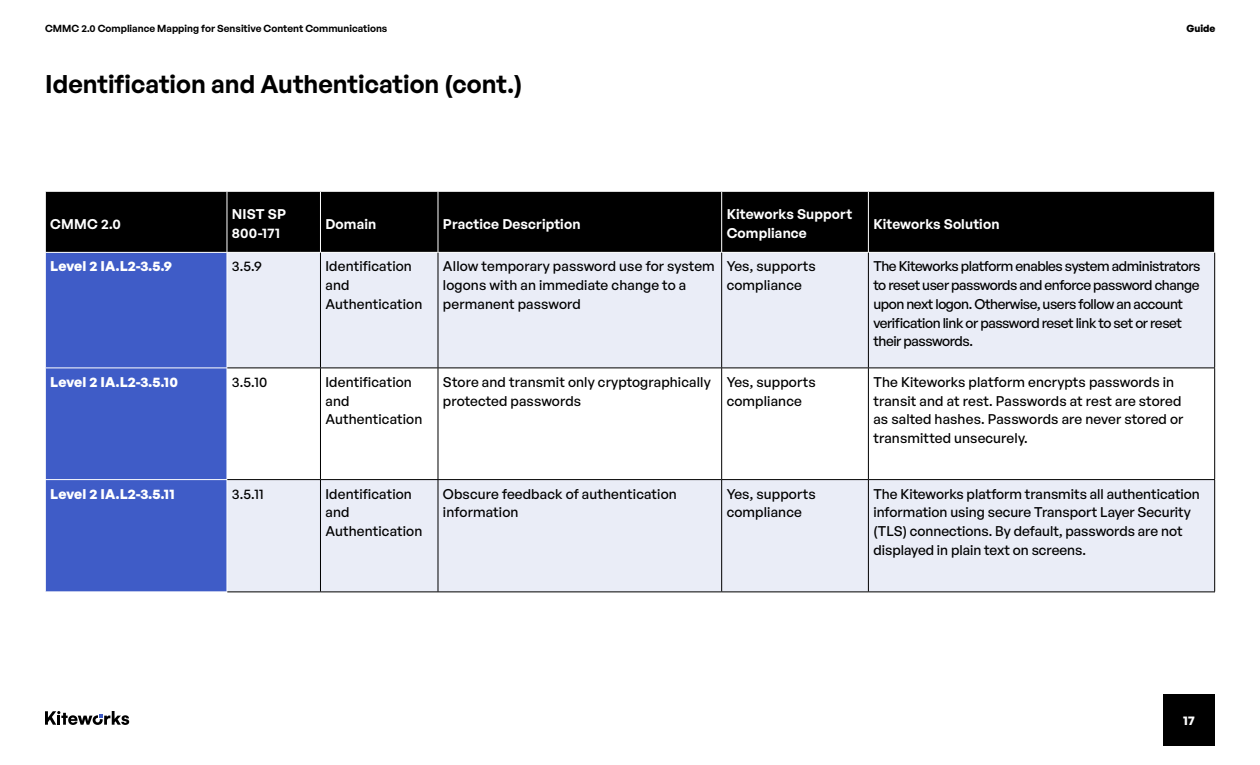
<style>
.page{position:relative;width:1260px;height:765px;background:#fff}
.page>*{position:absolute;margin:0;border:0;box-sizing:border-box;transform-origin:0 0}
.t1{font:600 25px "General Sans";color:#000}
.t2{font:500 13.75px/18.8px "General Sans";color:#000}
.t3{font:500 13.75px/18.8px "General Sans";letter-spacing:-.03em;color:#000}
.t4{font:600 13.75px/18.8px "General Sans";letter-spacing:.01em;color:#fff}
.t5{font:700 13.75px "General Sans";letter-spacing:.01em;color:#fff}
.t6{font:700 12.5px "General Sans";color:#fff}
.t7{font:600 10px "General Sans";color:#000}
.t8{font:700 10px "General Sans";color:#000}
</style>
<div class="page">
<div style="left:1163px;top:695px;width:52px;height:51px;background:#000"></div>
<svg style="left:45px;top:711px;width:84px;height:14px"></svg>
<div style="left:46px;top:192px;width:1168px;height:60px;background:#000"></div>
<div style="left:46px;top:253px;width:181px;height:339px;background:#3f5cc7"></div>
<svg style="left:228px;top:253px;width:986px;height:339px;fill:#eaedf7"></svg>
<hr style="left:227px;top:192px;width:1px;height:60px;background:#fff">
<hr style="left:320px;top:192px;width:1px;height:60px;background:#fff">
<hr style="left:438px;top:192px;width:1px;height:60px;background:#fff">
<hr style="left:721px;top:192px;width:1px;height:60px;background:#fff">
<hr style="left:868px;top:192px;width:1px;height:60px;background:#fff">
<hr style="left:45px;top:368px;width:182px;height:1px;background:#fff">
<hr style="left:45px;top:479px;width:182px;height:1px;background:#fff">
<hr style="left:320px;top:253px;width:1px;height:115px;background:#000">
<hr style="left:438px;top:253px;width:1px;height:115px;background:#000">
<hr style="left:721px;top:253px;width:1px;height:115px;background:#000">
<hr style="left:868px;top:253px;width:1px;height:115px;background:#000">
<hr style="left:1214px;top:253px;width:1px;height:115px;background:#000">
<hr style="left:227px;top:368px;width:93px;height:1px;background:#000">
<hr style="left:320px;top:368px;width:118px;height:1px;background:#000">
<hr style="left:320px;top:368px;width:1px;height:111px;background:#000">
<hr style="left:438px;top:368px;width:284px;height:1px;background:#000">
<hr style="left:438px;top:368px;width:1px;height:111px;background:#000">
<hr style="left:722px;top:368px;width:146px;height:1px;background:#000">
<hr style="left:721px;top:368px;width:1px;height:111px;background:#000">
<hr style="left:868px;top:368px;width:347px;height:1px;background:#000">
<hr style="left:868px;top:368px;width:1px;height:111px;background:#000">
<hr style="left:1214px;top:368px;width:1px;height:111px;background:#000">
<hr style="left:227px;top:479px;width:93px;height:1px;background:#000">
<hr style="left:320px;top:479px;width:118px;height:1px;background:#000">
<hr style="left:320px;top:480px;width:1px;height:112px;background:#000">
<hr style="left:438px;top:479px;width:284px;height:1px;background:#000">
<hr style="left:438px;top:480px;width:1px;height:112px;background:#000">
<hr style="left:722px;top:479px;width:146px;height:1px;background:#000">
<hr style="left:721px;top:480px;width:1px;height:112px;background:#000">
<hr style="left:868px;top:479px;width:347px;height:1px;background:#000">
<hr style="left:868px;top:480px;width:1px;height:112px;background:#000">
<hr style="left:1214px;top:480px;width:1px;height:112px;background:#000">
<hr style="left:227px;top:592px;width:93px;height:1px;background:#000">
<hr style="left:320px;top:592px;width:118px;height:1px;background:#000">
<hr style="left:438px;top:592px;width:284px;height:1px;background:#000">
<hr style="left:722px;top:592px;width:146px;height:1px;background:#000">
<hr style="left:868px;top:592px;width:347px;height:1px;background:#000">
<p class="t7" style="left:45px;top:22px;width:344px">CMMC 2.0 Compliance Mapping for Sensitive Content Communications</p>
<p class="t8" style="left:1186px;top:22px;width:31px">Guide</p>
<h1 class="t1" style="left:45px;top:68px;width:478px">Identification and Authentication (cont.)</h1>
<p class="t4" style="left:50px;top:214px;width:72px">CMMC 2.0</p>
<p class="t4" style="left:232px;top:205px;width:56px">NIST SP<br>800-171</p>
<p class="t4" style="left:325px;top:214px;width:52px">Domain</p>
<p class="t4" style="left:443px;top:214px;width:139px">Practice Description</p>
<p class="t4" style="left:727px;top:205px;width:127px">Kiteworks Support<br>Compliance</p>
<p class="t4" style="left:873px;top:214px;width:128px">Kiteworks Solution</p>
<p class="t5" style="left:50px;top:257px;width:123px">Level 2 IA.L2-3.5.9</p>
<p class="t2" style="left:232px;top:257px;width:31px">3.5.9</p>
<p class="t2" style="left:325px;top:257px;width:98px">Identification and<br>Authentication</p>
<p class="t2" style="left:443px;top:257px;width:273px">Allow temporary password use for system logons with an immediate change to a permanent password</p>
<p class="t2" style="left:727px;top:257px;width:91px">Yes, supports compliance</p>
<p class="t3" style="left:873px;top:257px;width:329px">The Kiteworks platform enables system administrators to reset user passwords and enforce password change upon next logon. Otherwise, users follow an account verification link or password reset link to set or reset their passwords.</p>
<p class="t5" style="left:50px;top:373px;width:129px">Level 2 IA.L2-3.5.10</p>
<p class="t2" style="left:232px;top:372px;width:37px">3.5.10</p>
<p class="t2" style="left:325px;top:372px;width:98px">Identification and<br>Authentication</p>
<p class="t2" style="left:443px;top:372px;width:269px">Store and transmit only cryptographically protected passwords</p>
<p class="t2" style="left:727px;top:372px;width:91px">Yes, supports compliance</p>
<p class="t2" style="left:873px;top:372px;width:312px">The Kiteworks platform encrypts passwords in transit and at rest. Passwords at rest are stored as salted hashes. Passwords are never stored or transmitted unsecurely.</p>
<p class="t5" style="left:50px;top:485px;width:126px">Level 2 IA.L2-3.5.11</p>
<p class="t2" style="left:232px;top:484px;width:33px">3.5.11</p>
<p class="t2" style="left:325px;top:484px;width:98px">Identification and<br>Authentication</p>
<p class="t2" style="left:443px;top:484px;width:235px">Obscure feedback of authentication information</p>
<p class="t2" style="left:727px;top:484px;width:91px">Yes, supports compliance</p>
<p class="t2" style="left:873px;top:484px;width:328px">The Kiteworks platform transmits all authentication information using secure Transport Layer Security (TLS) connections. By default, passwords are not displayed in plain text on screens.</p>
<p class="t6" style="left:1183px;top:713px;width:13px">17</p>
</div>
